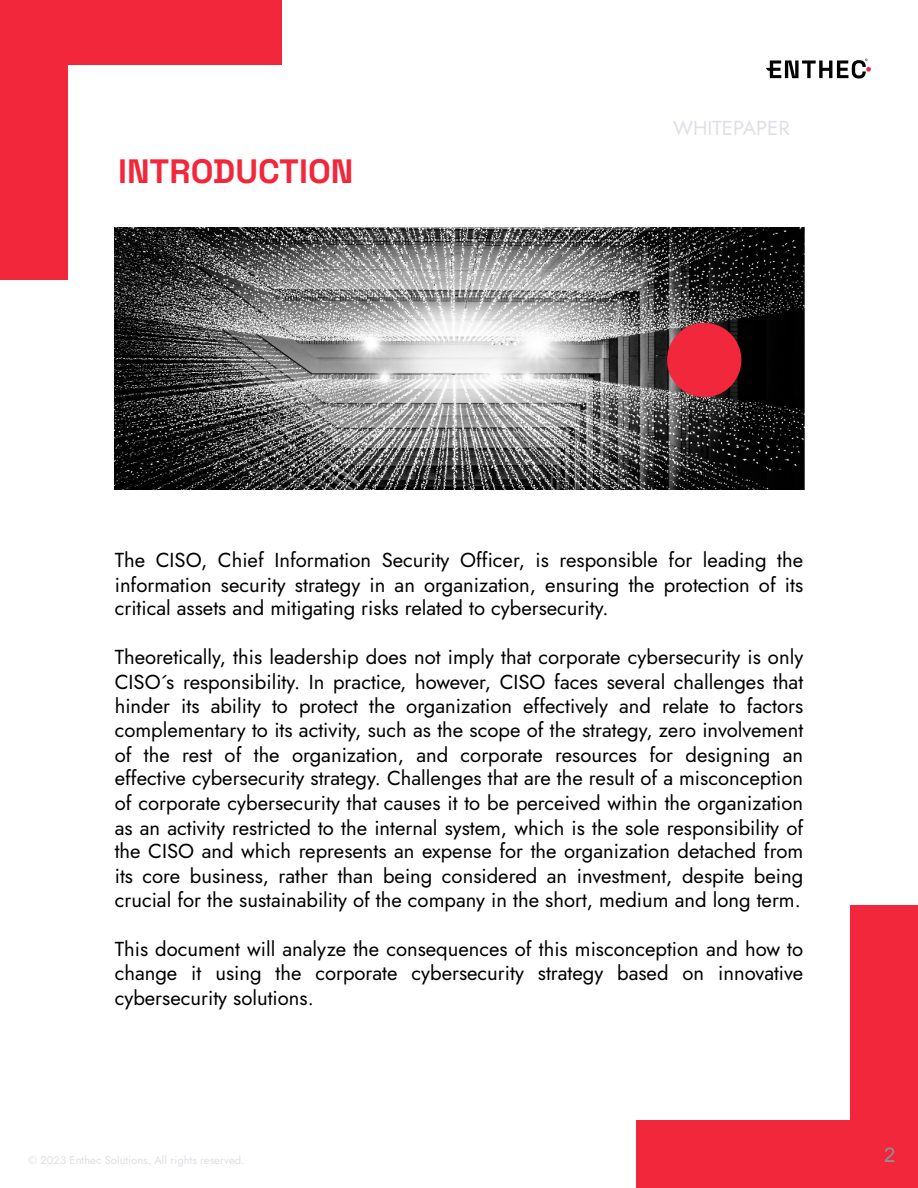
<style>
.page{position:relative;width:918px;height:1188px;background:#fff}
.page>*{position:absolute;margin:0;border:0;box-sizing:border-box;transform-origin:0 0}
.t1{font:700 33.75px "Space Grotesk";color:#f2273b}
.t2{font:20.25px/24.3px "Jost";color:#000;text-align:justify}
.t3{font:20.25px "Jost";color:#dfe0e5}
.t4{font:20.25px "Arial";color:#8f8f8f}
.t5{font:11.25px "Jost";color:#dfe0e5}
</style>
<div class="page">
<div style="left:0;top:0;width:67px;height:280px;background:#f2273b"></div>
<div style="left:0;top:0;width:281px;height:65px;background:#f2273b"></div>
<div style="left:851px;top:906px;width:67px;height:281px;background:#f2273b"></div>
<div style="left:637px;top:1121px;width:281px;height:67px;background:#f2273b"></div>
<img style="left:115px;top:227px;width:690px;height:262px">
<svg style="left:667px;top:323px;width:74px;height:74px;background:#cd2c3c"></svg>
<img style="left:766px;top:58px;width:105px;height:21px">
<h1 class="t1" style="left:118px;top:151px;width:237px">INTRODUCTION</h1>
<p class="t3" style="left:673px;top:116px;width:118px">WHITEPAPER</p>
<p class="t2" style="left:115px;top:548px;width:690px">The CISO, Chief Information Security Officer, is responsible for leading the information security strategy in an organization, ensuring the protection of its critical assets and mitigating risks related to cybersecurity.</p>
<p class="t2" style="left:115px;top:645px;width:690px">Theoretically, this leadership does not imply that corporate cybersecurity is only CISO´s responsibility. In practice, however, CISO faces several challenges that hinder its ability to protect the organization effectively and relate to factors complementary to its activity, such as the scope of the strategy, zero involvement of the rest of the organization, and corporate resources for designing an effective cybersecurity strategy. Challenges that are the result of a misconception of corporate cybersecurity that causes it to be perceived within the organization as an activity restricted to the internal system, which is the sole responsibility of the CISO and which represents an expense for the organization detached from its core business, rather than being considered an investment, despite being crucial for the sustainability of the company in the short, medium and long term.</p>
<p class="t2" style="left:115px;top:937px;width:690px">This document will analyze the consequences of this misconception and how to change it using the corporate cybersecurity strategy based on innovative cybersecurity solutions.</p>
<p class="t5" style="left:28px;top:1154px;width:218px">© 2023 Enthec Solutions. All rights reserved.</p>
<p class="t4" style="left:884px;top:1144px;width:13px">2</p>
</div>
